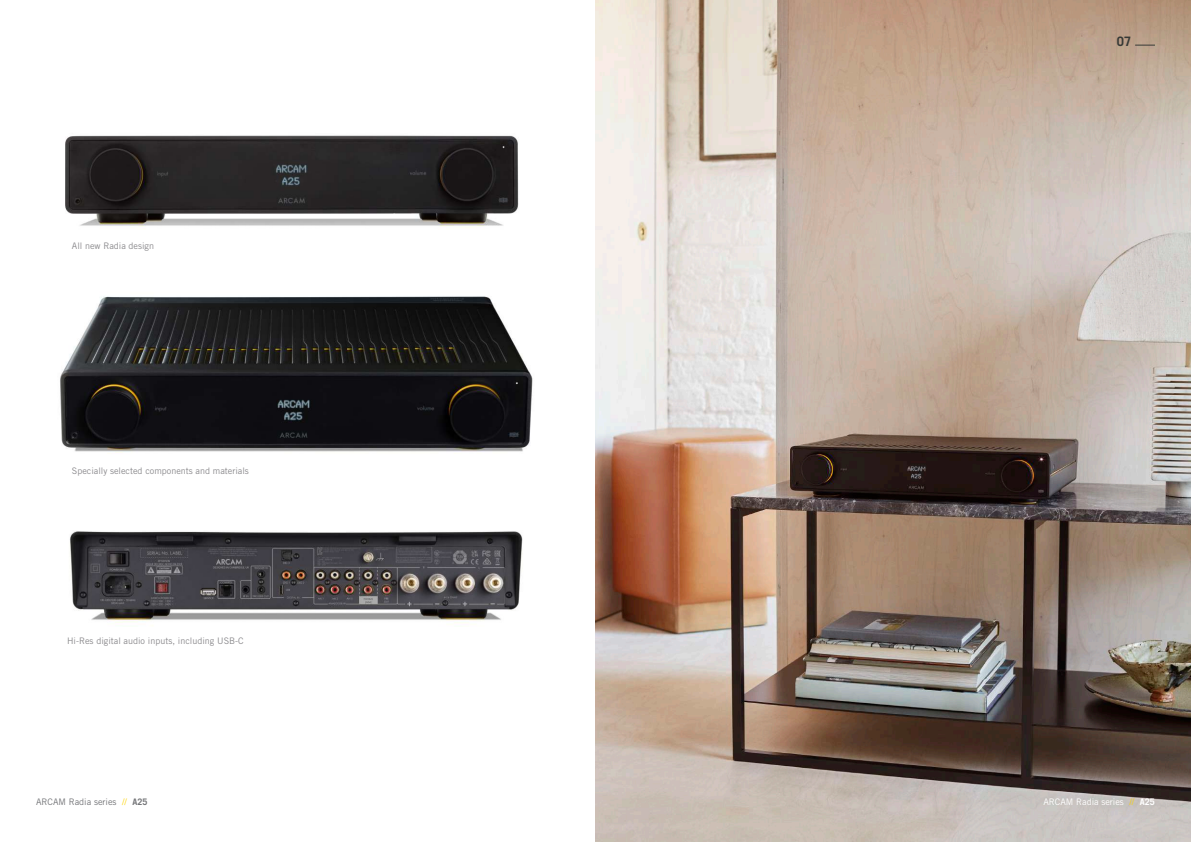
<style>
.page{position:relative;width:1191px;height:842px;background:#fff}
.page>*{position:absolute;margin:0;border:0;box-sizing:border-box;transform-origin:0 0}
.t1{font:700 13px "Trade Gothic LT Std";color:#363936}
.t2{font:9px "Trade Gothic LT Std";color:#8b8a8d}
.t3{font:9px "Trade Gothic LT Std";color:#fff}
.t4{font:9px "Trade Gothic LT Std";color:#757679}
.s1{color:#fed304}
.s2{font-weight:700}
</style>
<div class="page">
<img style="left:595px;top:0;width:596px;height:842px">
<svg style="left:1135px;top:45px;width:20px;height:1px"></svg>
<img style="left:60px;top:296px;width:473px;height:157px">
<img style="left:65px;top:135px;width:454px;height:93px">
<img style="left:70px;top:531px;width:453px;height:92px">
<p class="t2" style="left:72px;top:240px;width:84px">All new Radia design</p>
<p class="t2" style="left:72px;top:466px;width:178px">Specially selected components and materials</p>
<p class="t2" style="left:67px;top:635px;width:178px">Hi-Res digital audio inputs, including USB-C</p>
<p class="t4" style="left:36px;top:797px;width:113px">ARCAM Radia series <span class="s1">//</span> <span class="s2">A25</span></p>
<h1 class="t1" style="left:1116px;top:34px;width:16px">07</h1>
<p class="t3" style="left:1043px;top:797px;width:113px">ARCAM Radia series <span class="s1">//</span> <span class="s2">A25</span></p>
</div>
